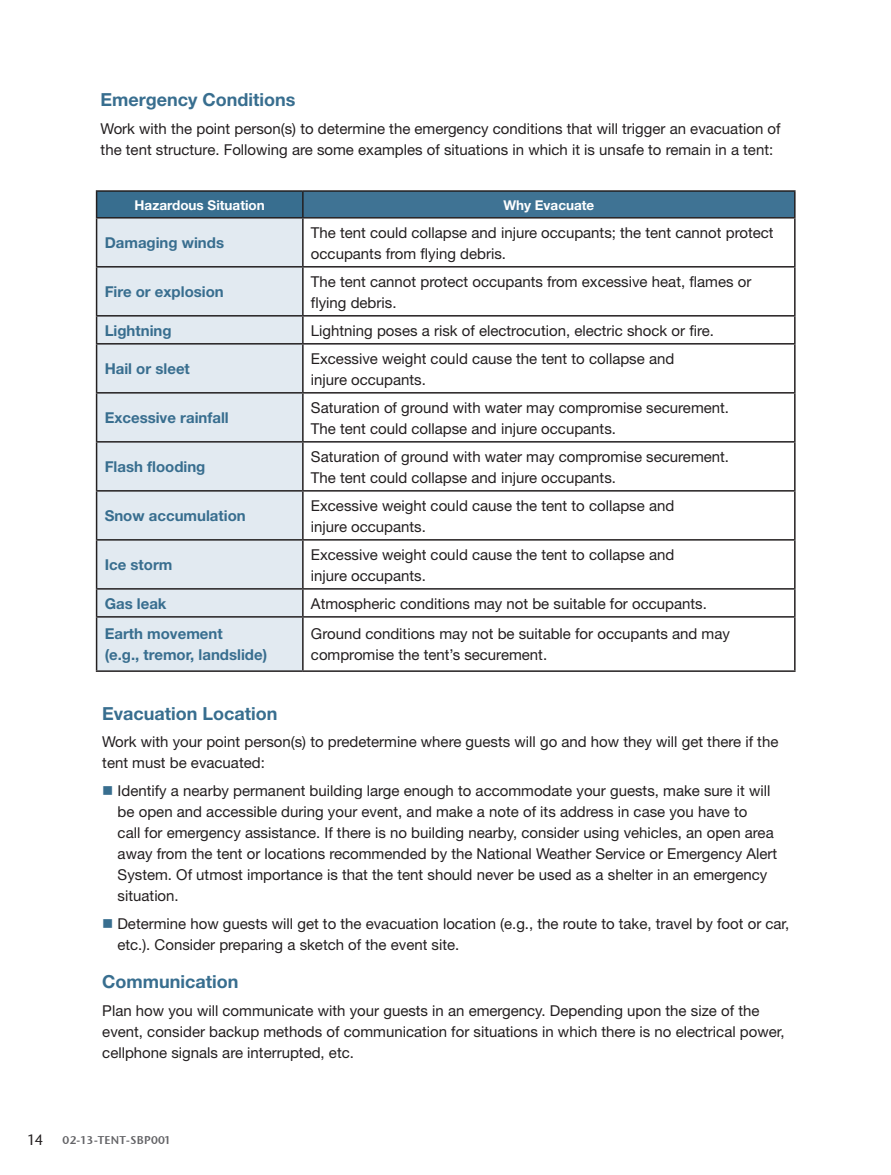
<style>
.page{position:relative;width:891px;height:1175px;background:#fff}
.page>*{position:absolute;margin:0;border:0;box-sizing:border-box;transform-origin:0 0}
.t1{font:700 18px "Helvetica Neue";color:#386e8f}
.t2{font:15px/21px "Helvetica Neue";color:#231f20}
.t3{font:700 15px/21px "Helvetica Neue";color:#386e8f}
.Body{font:15px "Stone Sans ITCTT Medium";color:#231f20}
.t4{font:700 13.5px "Helvetica Neue";color:#fff}
.t5{font:11.25px "Stone Sans Semi ITCTT";letter-spacing:.025em;color:#636366}
.s1{color:#386e8f}
</style>
<div class="page">
<div style="left:97px;top:191px;width:206px;height:27px;background:#386e8f"></div>
<div style="left:303px;top:191px;width:492px;height:27px;background:#3f7394"></div>
<div style="left:97px;top:218px;width:205px;height:452px;background:#e2eaf1"></div>
<svg style="left:304px;top:344px;width:490px;height:274px"></svg>
<hr style="left:96px;top:190px;width:207px;height:2px;background:#231f20">
<svg style="left:96px;top:192px;width:1px;height:25px"></svg>
<hr style="left:303px;top:190px;width:493px;height:2px;background:#231f20">
<hr style="left:302px;top:192px;width:2px;height:25px;background:#231f20">
<hr style="left:794px;top:192px;width:2px;height:25px;background:#231f20">
<hr style="left:96px;top:217px;width:207px;height:1px;background:#231f20">
<hr style="left:96px;top:218px;width:1px;height:48px;background:#231f20">
<hr style="left:303px;top:217px;width:493px;height:1px;background:#231f20">
<hr style="left:302px;top:218px;width:2px;height:48px;background:#231f20">
<hr style="left:794px;top:218px;width:2px;height:48px;background:#231f20">
<hr style="left:96px;top:266px;width:207px;height:1px;background:#231f20">
<hr style="left:96px;top:267px;width:1px;height:48px;background:#231f20">
<hr style="left:303px;top:266px;width:493px;height:1px;background:#231f20">
<hr style="left:302px;top:267px;width:2px;height:48px;background:#231f20">
<hr style="left:794px;top:267px;width:2px;height:48px;background:#231f20">
<hr style="left:96px;top:315px;width:207px;height:1px;background:#231f20">
<svg style="left:96px;top:316px;width:1px;height:27px"></svg>
<hr style="left:303px;top:315px;width:493px;height:1px;background:#231f20">
<hr style="left:302px;top:316px;width:2px;height:27px;background:#231f20">
<hr style="left:794px;top:316px;width:2px;height:27px;background:#231f20">
<hr style="left:96px;top:343px;width:207px;height:1px;background:#231f20">
<hr style="left:96px;top:344px;width:1px;height:48px;background:#231f20">
<hr style="left:303px;top:343px;width:493px;height:1px;background:#231f20">
<hr style="left:302px;top:344px;width:2px;height:48px;background:#231f20">
<hr style="left:794px;top:344px;width:2px;height:48px;background:#231f20">
<hr style="left:96px;top:392px;width:207px;height:1px;background:#231f20">
<hr style="left:96px;top:393px;width:1px;height:48px;background:#231f20">
<hr style="left:303px;top:392px;width:493px;height:1px;background:#231f20">
<hr style="left:302px;top:393px;width:2px;height:48px;background:#231f20">
<hr style="left:794px;top:393px;width:2px;height:48px;background:#231f20">
<hr style="left:96px;top:441px;width:207px;height:1px;background:#231f20">
<hr style="left:96px;top:442px;width:1px;height:48px;background:#231f20">
<hr style="left:303px;top:441px;width:493px;height:1px;background:#231f20">
<hr style="left:302px;top:442px;width:2px;height:48px;background:#231f20">
<hr style="left:794px;top:442px;width:2px;height:48px;background:#231f20">
<hr style="left:96px;top:490px;width:207px;height:1px;background:#231f20">
<hr style="left:96px;top:491px;width:1px;height:48px;background:#231f20">
<hr style="left:303px;top:490px;width:493px;height:1px;background:#231f20">
<hr style="left:302px;top:491px;width:2px;height:48px;background:#231f20">
<hr style="left:794px;top:491px;width:2px;height:48px;background:#231f20">
<hr style="left:96px;top:539px;width:207px;height:1px;background:#231f20">
<hr style="left:96px;top:540px;width:1px;height:48px;background:#231f20">
<hr style="left:303px;top:539px;width:493px;height:1px;background:#231f20">
<hr style="left:302px;top:540px;width:2px;height:48px;background:#231f20">
<hr style="left:794px;top:540px;width:2px;height:48px;background:#231f20">
<hr style="left:96px;top:588px;width:207px;height:1px;background:#231f20">
<svg style="left:96px;top:589px;width:1px;height:27px"></svg>
<hr style="left:303px;top:588px;width:493px;height:1px;background:#231f20">
<hr style="left:302px;top:589px;width:2px;height:27px;background:#231f20">
<hr style="left:794px;top:589px;width:2px;height:27px;background:#231f20">
<hr style="left:96px;top:616px;width:207px;height:1px;background:#231f20">
<hr style="left:96px;top:617px;width:1px;height:53px;background:#231f20">
<hr style="left:303px;top:616px;width:493px;height:1px;background:#231f20">
<hr style="left:302px;top:617px;width:2px;height:53px;background:#231f20">
<hr style="left:794px;top:617px;width:2px;height:53px;background:#231f20">
<hr style="left:96px;top:670px;width:207px;height:2px;background:#231f20">
<hr style="left:303px;top:670px;width:493px;height:2px;background:#231f20">
<p class="t1" style="left:101px;top:88px;width:196px">Emergency Conditions</p>
<p class="t2" style="left:101px;top:118px;width:681px">Work with the point person(s) to determine the emergency conditions that will trigger an evacuation of the tent structure. Following are some examples of situations in which it is unsafe to remain in a tent:</p>
<p class="t4" style="left:135px;top:196px;width:132px">Hazardous Situation</p>
<p class="t4" style="left:503px;top:196px;width:93px">Why Evacuate</p>
<p class="t3" style="left:105px;top:232px;width:121px">Damaging winds</p>
<p class="t2" style="left:311px;top:222px;width:464px">The tent could collapse and injure occupants; the tent cannot protect occupants from flying debris.</p>
<p class="t3" style="left:105px;top:281px;width:121px">Fire or explosion</p>
<p class="t2" style="left:311px;top:271px;width:442px">The tent cannot protect occupants from excessive heat, flames or flying debris.</p>
<p class="t3" style="left:105px;top:319px;width:68px">Lightning</p>
<p class="t2" style="left:311px;top:320px;width:405px">Lightning poses a risk of electrocution, electric shock or fire.</p>
<p class="t3" style="left:105px;top:358px;width:87px">Hail or sleet</p>
<p class="t2" style="left:311px;top:348px;width:365px">Excessive weight could cause the tent to collapse and injure occupants.</p>
<p class="t3" style="left:105px;top:407px;width:126px">Excessive rainfall</p>
<p class="t2" style="left:311px;top:397px;width:420px">Saturation of ground with water may compromise securement.<br>The tent could collapse and injure occupants.</p>
<p class="t3" style="left:105px;top:456px;width:102px">Flash flooding</p>
<p class="t2" style="left:311px;top:446px;width:420px">Saturation of ground with water may compromise securement.<br>The tent could collapse and injure occupants.</p>
<p class="t3" style="left:105px;top:505px;width:143px">Snow accumulation</p>
<p class="t2" style="left:311px;top:495px;width:365px">Excessive weight could cause the tent to collapse and injure occupants.</p>
<p class="t3" style="left:105px;top:554px;width:69px">Ice storm</p>
<p class="t2" style="left:311px;top:543px;width:365px">Excessive weight could cause the tent to collapse and injure occupants.</p>
<p class="t3" style="left:105px;top:592px;width:63px">Gas leak</p>
<p class="t2" style="left:311px;top:592px;width:397px">Atmospheric conditions may not be suitable for occupants.</p>
<p class="t3" style="left:105px;top:623px;width:164px">Earth movement<br>(e.g., tremor, landslide)</p>
<p class="t2" style="left:311px;top:623px;width:421px">Ground conditions may not be suitable for occupants and may compromise the tent’s securement.</p>
<p class="t1" style="left:102px;top:702px;width:177px">Evacuation Location</p>
<p class="t2" style="left:102px;top:731px;width:678px">Work with your point person(s) to predetermine where guests will go and how they will get there if the tent must be evacuated:</p>
<p class="t2" style="left:118px;top:780px;width:661px;text-indent:-15px"><span class="s1">■</span> Identify a nearby permanent building large enough to accommodate your guests, make sure it will be open and accessible during your event, and make a note of its address in case you have to<br>call for emergency assistance. If there is no building nearby, consider using vehicles, an open area away from the tent or locations recommended by the National Weather Service or Emergency Alert System. Of utmost importance is that the tent should never be used as a shelter in an emergency situation.</p>
<p class="t2" style="left:117px;top:912px;width:674px;text-indent:-15px"><span class="s1">■</span> Determine how guests will get to the evacuation location (e.g., the route to take, travel by foot or car, etc.). Consider preparing a sketch of the event site.</p>
<p class="t1" style="left:102px;top:970px;width:138px">Communication</p>
<p class="t2" style="left:102px;top:999px;width:684px">Plan how you will communicate with your guests in an emergency. Depending upon the size of the event, consider backup methods of communication for situations in which there is no electrical power, cellphone signals are interrupted, etc.</p>
<p class="Body" style="left:27px;top:1130px;width:18px">14</p>
<p class="t5" style="left:63px;top:1132px;width:110px">02-13-TENT-SBP001</p>
</div>
